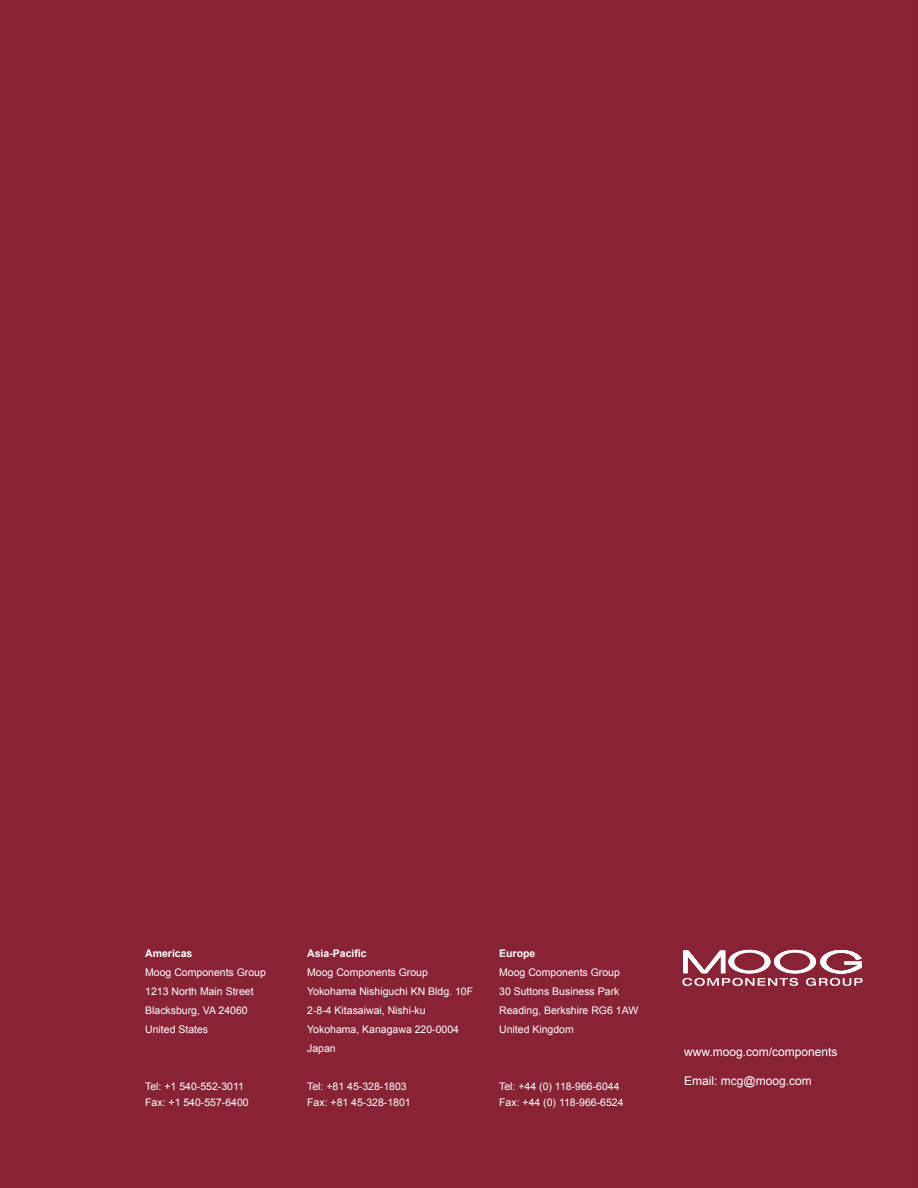
<style>
.page{position:relative;width:918px;height:1188px;background:#872334}
.page>*{position:absolute;margin:0;border:0;box-sizing:border-box;transform-origin:0 0}
.t1{font:12px "Arial";color:#fff}
.t2{font:10.5px "Arial";color:#fff}
.t3{font:700 10.5px "Arial";color:#fff}
</style>
<div class="page">
<svg style="left:682px;top:950px;width:181px;height:36px"></svg>
<p class="t3" style="left:145px;top:947px;width:49px">Americas</p>
<p class="t3" style="left:307px;top:947px;width:61px">Asia-Pacific</p>
<p class="t3" style="left:499px;top:947px;width:38px">Europe</p>
<p class="t2" style="left:145px;top:966px;width:122px">Moog Components Group</p>
<p class="t2" style="left:307px;top:966px;width:122px">Moog Components Group</p>
<p class="t2" style="left:499px;top:966px;width:122px">Moog Components Group</p>
<p class="t2" style="left:145px;top:985px;width:110px">1213 North Main Street</p>
<p class="t2" style="left:307px;top:985px;width:167px">Yokohama Nishiguchi KN Bldg. 10F</p>
<p class="t2" style="left:499px;top:985px;width:122px">30 Suttons Business Park</p>
<p class="t2" style="left:145px;top:1003px;width:104px">Blacksburg, VA 24060</p>
<p class="t2" style="left:307px;top:1003px;width:120px">2-8-4 Kitasaiwai, Nishi-ku</p>
<p class="t2" style="left:499px;top:1003px;width:141px">Reading, Berkshire RG6 1AW</p>
<p class="t2" style="left:145px;top:1022px;width:65px">United States</p>
<p class="t2" style="left:307px;top:1022px;width:153px">Yokohama, Kanagawa 220-0004</p>
<p class="t2" style="left:499px;top:1022px;width:76px">United Kingdom</p>
<p class="t2" style="left:307px;top:1041px;width:30px">Japan</p>
<p class="t2" style="left:145px;top:1079px;width:100px">Tel: +1 540-552-3011</p>
<p class="t2" style="left:307px;top:1079px;width:101px">Tel: +81 45-328-1803</p>
<p class="t2" style="left:499px;top:1079px;width:122px">Tel: +44 (0) 118-966-6044</p>
<p class="t2" style="left:145px;top:1095px;width:105px">Fax: +1 540-557-6400</p>
<p class="t2" style="left:307px;top:1095px;width:105px">Fax: +81 45-328-1801</p>
<p class="t2" style="left:499px;top:1095px;width:126px">Fax: +44 (0) 118-966-6524</p>
<p class="t1" style="left:684px;top:1044px;width:155px">www.moog.com/components</p>
<p class="t1" style="left:684px;top:1073px;width:129px">Email: mcg@moog.com</p>
</div>
